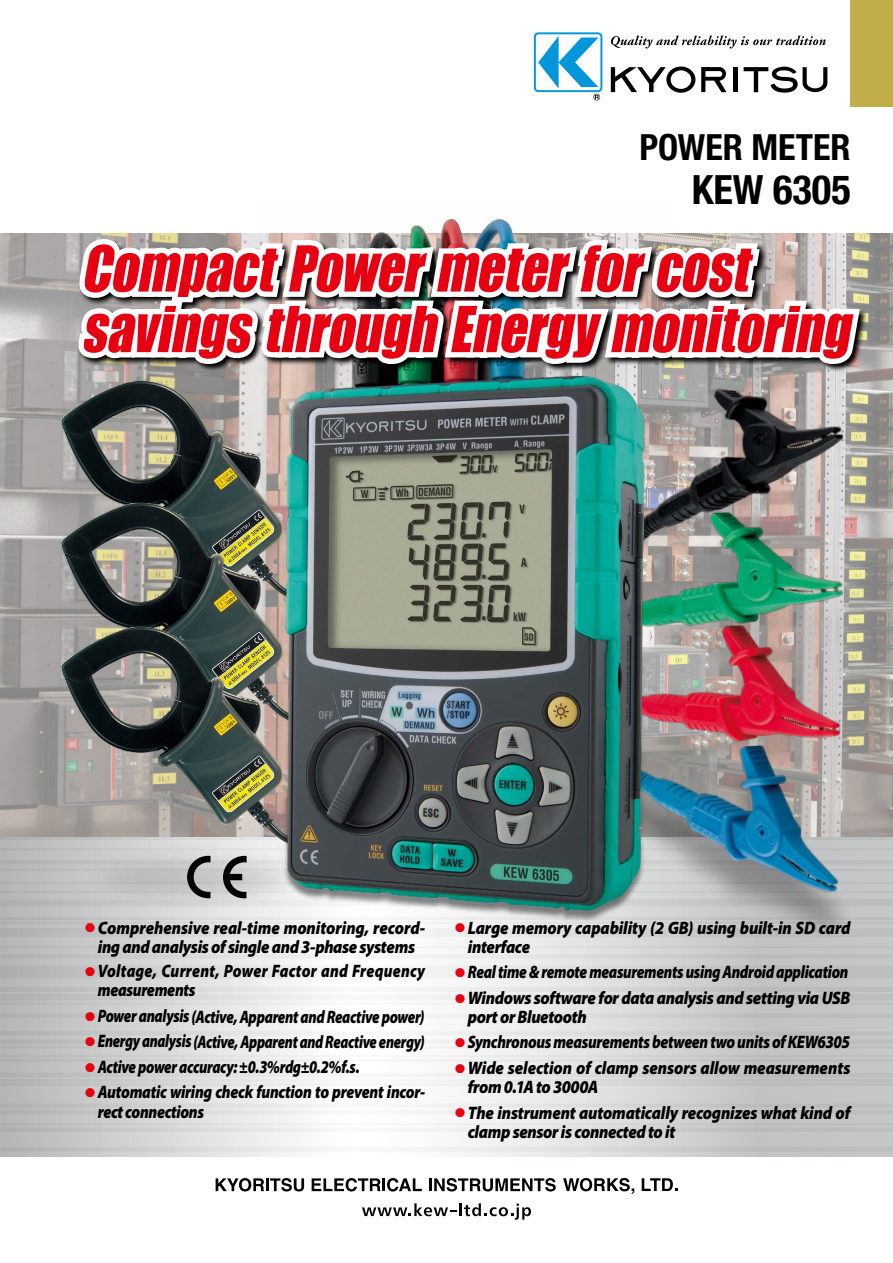
<style>
.page{position:relative;width:893px;height:1263px;background:#fff}
.page>*{position:absolute;margin:0;border:0;box-sizing:border-box;transform-origin:0 0}
.t1{font:italic 58.5px/60.6px "Impact";color:#e60012;scale:.9 1}
.t2{font:700 condensed 40.35px "Helvetica Neue LT Std";color:#000}
.t3{font:700 condensed 36.15px "Helvetica Neue LT Std";color:#000}
.t4{font:italic 900 18px/19.2px "Myriad Pro";letter-spacing:-.02em;color:#000;scale:.9 1}
.t5{font:italic 900 18px "Myriad Pro";letter-spacing:-.02em;color:#000;scale:.8 1}
.t6{font:italic 900 18px/19.2px "Myriad Pro";letter-spacing:-.02em;color:#000;scale:.85 1}
.t7{font:italic 900 18px/19.2px "Myriad Pro";letter-spacing:.01em;color:#000;scale:.85 1}
.t8{font:italic 900 18px "Myriad Pro";letter-spacing:-.02em;color:#000;scale:.82 1}
.t9{font:italic 900 18px "Myriad Pro";letter-spacing:-.02em;color:#000;scale:.78 1}
.t10{font:italic 900 18px "Myriad Pro";letter-spacing:-.02em;color:#000;scale:.84 1}
.s1{color:#e60012}
</style>
<div class="page">
<img style="left:0;top:234px;width:893px;height:604px">
<div style="left:850px;top:0;width:43px;height:106px;background:#c1ad49"></div>
<svg style="left:0;top:840px;width:893px;height:317px"></svg>
<hr style="left:0;top:838px;width:893px;height:2px;background:#b0b1b1">
<svg style="left:0;top:848px;width:36px;height:2px"></svg>
<hr style="left:0;top:917px;width:893px;height:2px;background:#b0b1b1">
<svg style="left:0;top:946px;width:262px;height:2px"></svg>
<svg style="left:0;top:954px;width:262px;height:5px"></svg>
<svg style="left:0;top:987px;width:560px;height:4px"></svg>
<svg style="left:0;top:994px;width:560px;height:11px"></svg>
<svg style="left:0;top:1013px;width:893px;height:5px"></svg>
<svg style="left:0;top:1055px;width:893px;height:2px"></svg>
<svg style="left:0;top:1059px;width:893px;height:3px"></svg>
<svg style="left:0;top:1073px;width:893px;height:4px"></svg>
<svg style="left:0;top:1079px;width:893px;height:2px"></svg>
<svg style="left:0;top:1083px;width:893px;height:3px"></svg>
<svg style="left:0;top:1103px;width:893px;height:11px"></svg>
<svg style="left:0;top:1123px;width:893px;height:9px"></svg>
<svg style="left:0;top:1147px;width:893px;height:4px"></svg>
<svg style="left:0;top:921px;width:262px;height:16px;background:#c6c7c7"></svg>
<svg style="left:0;top:965px;width:560px;height:13px"></svg>
<svg style="left:0;top:1031px;width:893px;height:17px"></svg>
<svg style="left:533px;top:32px;width:295px;height:69px"></svg>
<img style="left:616px;top:328px;width:277px;height:681px">
<img style="left:36px;top:362px;width:226px;height:123px">
<img style="left:36px;top:485px;width:226px;height:123px">
<img style="left:36px;top:608px;width:226px;height:322px">
<svg style="left:362px;top:1203px;width:169px;height:17px"></svg>
<svg style="left:616px;top:1178px;width:18px;height:16px"></svg>
<svg style="left:642px;top:1178px;width:35px;height:13px"></svg>
<svg style="left:429px;top:1178px;width:127px;height:13px"></svg>
<svg style="left:216px;top:1178px;width:88px;height:13px"></svg>
<svg style="left:312px;top:1178px;width:110px;height:13px"></svg>
<svg style="left:0;top:856px;width:893px;height:50px;background:#a9b0b4"></svg>
<img style="left:262px;top:441px;width:405px;height:524px">
<svg style="left:560px;top:441px;width:56px;height:751px;background:#6f9895"></svg>
<img style="left:71px;top:219px;width:795px;height:222px">
<h3 class="t3" style="left:639px;top:125px;width:213px">POWER METER</h3>
<h2 class="t2" style="left:692px;top:165px;width:161px">KEW 6305</h2>
<h1 class="t1" style="left:81px;top:237px;width:872px">CompactPower meter for cost savings through Energy monitoring</h1>
<p class="t4" style="left:85px;top:918px;width:379px;text-align:center"><span class="s1">●</span> Comprehensive real-time monitoring, record&shy;ing and analysis of single and 3-phase systems</p>
<p class="t7" style="left:98px;top:962px;width:387px;text-indent:-13px"><span class="s1">●</span> Voltage, Current, Power Factor and Frequency measurements</p>
<p class="t5" style="left:85px;top:1006px;width:426px"><span class="s1">●</span> Power analysis (Active, Apparent and Reactive power)</p>
<p class="t9" style="left:85px;top:1032px;width:437px"><span class="s1">●</span> Energy analysis (Active, Apparent and Reactive energy)</p>
<p class="t5" style="left:85px;top:1057px;width:345px"><span class="s1">●</span> Active power accuracy: ±0.3%rdg±0.2%f.s.</p>
<p class="t6" style="left:98px;top:1083px;width:387px;text-indent:-13px"><span class="s1">●</span> Automatic wiring check function to prevent incor&shy;rect connections</p>
<p class="t4" style="left:468px;top:918px;width:427px;text-indent:-13px"><span class="s1">●</span> Large memory capability (2 GB) using built-in SD card interface</p>
<p class="t8" style="left:455px;top:962px;width:481px"><span class="s1">●</span> Real time &amp; remote measurements using Android application</p>
<p class="t4" style="left:468px;top:988px;width:427px;text-indent:-13px"><span class="s1">●</span> Windows software for data analysis and setting via USB port or Bluetooth</p>
<p class="t10" style="left:455px;top:1032px;width:472px"><span class="s1">●</span> Synchronous measurements between two units of KEW6305</p>
<p class="t4" style="left:468px;top:1058px;width:427px;text-indent:-13px"><span class="s1">●</span> Wide selection of clamp sensors allow measurements from 0.1A to 3000A</p>
<p class="t4" style="left:468px;top:1103px;width:427px;text-indent:-13px"><span class="s1">●</span> The instrument automatically recognizes what kind of clamp sensor is connected to it</p>
</div>
